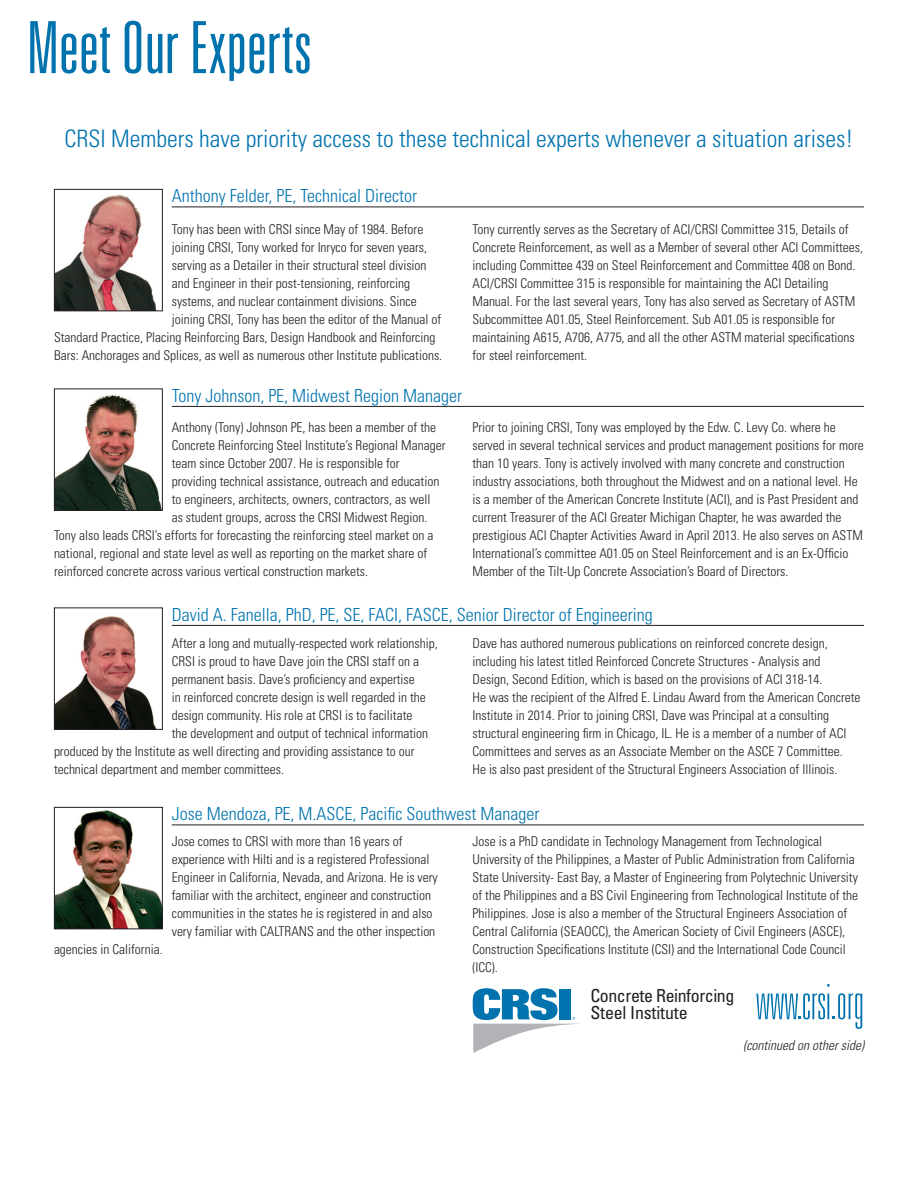
<style>
.page{position:relative;width:918px;height:1188px;background:#fff}
.page>*{position:absolute;margin:0;border:0;box-sizing:border-box;transform-origin:0 0}
.t1{font:300 ultra-condensed 72px "Univers LT Std";color:#0073ae}
.t2{font:100 ultra-condensed 51.15px "Univers LT Std";color:#0073ae}
.t3{font:300 condensed 24px "Univers LT Std";color:#0073ae}
.t4{font:300 condensed 18px "Univers LT Std";color:#0073ae}
.t5{font:condensed 18px/17.4px "Univers LT Std";letter-spacing:-.025em;color:#231f20}
.t6{font:300 condensed 13.5px/18px "Univers LT Std";color:#231f20}
.t7{font:italic 300 condensed 13.5px "Univers LT Std";color:#231f20}
</style>
<div class="page">
<img style="left:56px;top:616px;width:100px;height:112px">
<div style="left:54px;top:608px;width:109px;height:122px;border:1px solid #231f20"></div>
<img style="left:56px;top:810px;width:105px;height:117px">
<div style="left:54px;top:807px;width:109px;height:122px;border:1px solid #231f20"></div>
<svg style="left:473px;top:988px;width:107px;height:65px"></svg>
<img style="left:56px;top:194px;width:100px;height:115px">
<div style="left:54px;top:189px;width:109px;height:122px;border:1px solid #231f20"></div>
<hr style="left:172px;top:207px;width:692px;height:1px;background:#231f20">
<img style="left:56px;top:394px;width:105px;height:115px">
<div style="left:54px;top:388px;width:109px;height:123px;border:1px solid #231f20"></div>
<hr style="left:172px;top:406px;width:692px;height:1px;background:#231f20">
<hr style="left:172px;top:625px;width:692px;height:1px;background:#231f20">
<hr style="left:172px;top:825px;width:692px;height:1px;background:#231f20">
<h1 class="t1" style="left:27px;top:10px;width:287px">Meet Our Experts</h1>
<h3 class="t3" style="left:65px;top:124px;width:791px">CRSI Members have priority access to these technical experts whenever a situation arises!</h3>
<h3 class="t4" style="left:172px;top:185px;width:247px">Anthony Felder, PE, Technical Director</h3>
<p class="t6" style="left:172px;top:220px;width:253px">Tony has been with CRSI since May of 1984. Before</p>
<p class="t6" style="left:172px;top:238px;width:257px">joining CRSI, Tony worked for Inryco for seven years,</p>
<p class="t6" style="left:172px;top:256px;width:256px">serving as a Detailer in their structural steel division</p>
<p class="t6" style="left:172px;top:274px;width:240px">and Engineer in their post-tensioning, reinforcing</p>
<p class="t6" style="left:172px;top:292px;width:247px">systems, and nuclear containment divisions. Since</p>
<p class="t6" style="left:172px;top:310px;width:271px">joining CRSI, Tony has been the editor of the Manual of</p>
<p class="t6" style="left:54px;top:328px;width:383px">Standard Practice, Placing Reinforcing Bars, Design Handbook and Reinforcing</p>
<p class="t6" style="left:54px;top:346px;width:390px">Bars: Anchorages and Splices, as well as numerous other Institute publications.</p>
<p class="t6" style="left:473px;top:220px;width:392px">Tony currently serves as the Secretary of ACI/CRSI Committee 315, Details of Concrete Reinforcement, as well as a Member of several other ACI Committees, including Committee 439 on Steel Reinforcement and Committee 408 on Bond.<br>ACI/CRSI Committee 315 is responsible for maintaining the ACI Detailing Manual. For the last several years, Tony has also served as Secretary of ASTM Subcommittee A01.05, Steel Reinforcement. Sub A01.05 is responsible for maintaining A615, A706, A775, and all the other ASTM material specifications for steel reinforcement.</p>
<h3 class="t4" style="left:172px;top:384px;width:292px">Tony Johnson, PE, Midwest Region Manager</h3>
<p class="t6" style="left:172px;top:418px;width:266px">Anthony (Tony) Johnson PE, has been a member of the</p>
<p class="t6" style="left:172px;top:436px;width:275px">Concrete Reinforcing Steel Institute’s Regional Manager</p>
<p class="t6" style="left:172px;top:454px;width:229px">team since October 2007. He is responsible for</p>
<p class="t6" style="left:172px;top:472px;width:269px">providing technical assistance, outreach and education</p>
<p class="t6" style="left:172px;top:490px;width:260px">to engineers, architects, owners, contractors, as well</p>
<p class="t6" style="left:172px;top:508px;width:257px">as student groups, across the CRSI Midwest Region.</p>
<p class="t6" style="left:54px;top:526px;width:381px">Tony also leads CRSI’s efforts for forecasting the reinforcing steel market on a</p>
<p class="t6" style="left:54px;top:544px;width:375px">national, regional and state level as well as reporting on the market share of</p>
<p class="t6" style="left:54px;top:562px;width:316px">reinforced concrete across various vertical construction markets.</p>
<p class="t6" style="left:473px;top:418px;width:393px">Prior to joining CRSI, Tony was employed by the Edw. C. Levy Co. where he served in several technical services and product management positions for more than 10 years. Tony is actively involved with many concrete and construction industry associations, both throughout the Midwest and on a national level. He is a member of the American Concrete Institute (ACI), and is Past President and current Treasurer of the ACI Greater Michigan Chapter, he was awarded the prestigious ACI Chapter Activities Award in April 2013. He also serves on ASTM International’s committee A01.05 on Steel Reinforcement and is an Ex-Officio Member of the Tilt-Up Concrete Association’s Board of Directors.</p>
<h3 class="t4" style="left:172px;top:603px;width:483px">David A. Fanella, PhD, PE, SE, FACI, FASCE, Senior Director of Engineering</h3>
<p class="t6" style="left:172px;top:634px;width:268px">After a long and mutually-respected work relationship,</p>
<p class="t6" style="left:172px;top:652px;width:249px">CRSI is proud to have Dave join the CRSI staff on a</p>
<p class="t6" style="left:172px;top:670px;width:245px">permanent basis. Dave’s proficiency and expertise</p>
<p class="t6" style="left:172px;top:688px;width:256px">in reinforced concrete design is well regarded in the</p>
<p class="t6" style="left:172px;top:706px;width:242px">design community. His role at CRSI is to facilitate</p>
<p class="t6" style="left:172px;top:724px;width:258px">the development and output of technical information</p>
<p class="t6" style="left:54px;top:742px;width:362px">produced by the Institute as well directing and providing assistance to our</p>
<p class="t6" style="left:54px;top:760px;width:232px">technical department and member committees.</p>
<p class="t6" style="left:473px;top:634px;width:390px">Dave has authored numerous publications on reinforced concrete design, including his latest titled Reinforced Concrete Structures - Analysis and<br>Design, Second Edition, which is based on the provisions of ACI 318-14.<br>He was the recipient of the Alfred E. Lindau Award from the American Concrete Institute in 2014. Prior to joining CRSI, Dave was Principal at a consulting structural engineering firm in Chicago, IL. He is a member of a number of ACI Committees and serves as an Associate Member on the ASCE 7 Committee.<br>He is also past president of the Structural Engineers Association of Illinois.</p>
<h3 class="t4" style="left:172px;top:803px;width:369px">Jose Mendoza, PE, M.ASCE, Pacific Southwest Manager</h3>
<p class="t6" style="left:172px;top:832px;width:268px">Jose comes to CRSI with more than 16 years of experience with Hilti and is a registered Professional Engineer in California, Nevada, and Arizona. He is very familiar with the architect, engineer and construction communities in the states he is registered in and also very familiar with CALTRANS and the other inspection</p>
<p class="t6" style="left:473px;top:832px;width:387px">Jose is a PhD candidate in Technology Management from Technological University of the Philippines, a Master of Public Administration from California State University- East Bay, a Master of Engineering from Polytechnic University of the Philippines and a BS Civil Engineering from Technological Institute of the Philippines. Jose is also a member of the Structural Engineers Association of Central California (SEAOCC), the American Society of Civil Engineers (ASCE), Construction Specifications Institute (CSI) and the International Code Council (ICC).</p>
<p class="t6" style="left:54px;top:940px;width:110px">agencies in California.</p>
<h3 class="t5" style="left:590px;top:987px;width:146px">Concrete Reinforcing<br>Steel Institute</h3>
<h2 class="t2" style="left:756px;top:975px;width:110px">www.crsi.org</h2>
<p class="t7" style="left:743px;top:1038px;width:122px">(continued on other side)</p>
</div>
